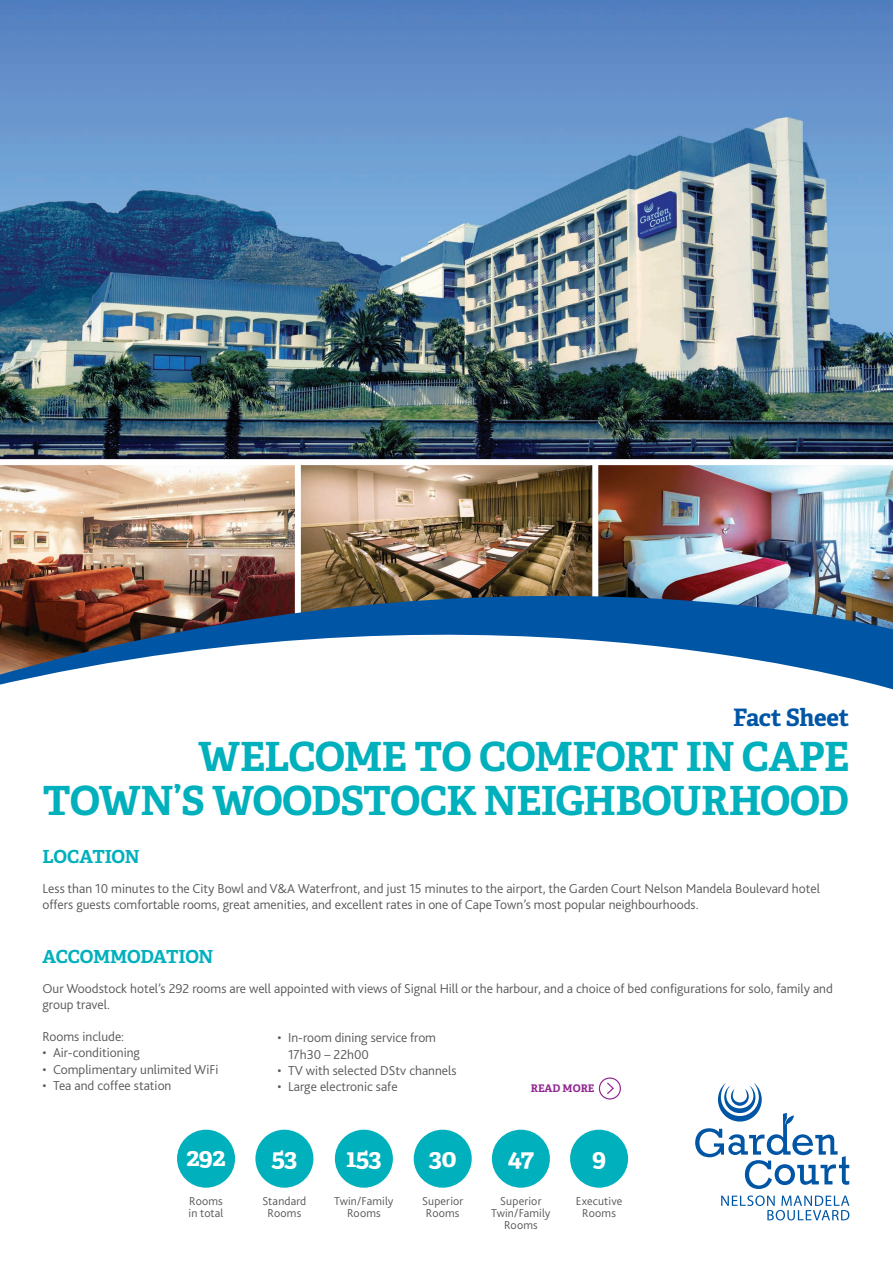
<style>
.page{position:relative;width:893px;height:1263px;background:#fff}
.page>*{position:absolute;margin:0;border:0;box-sizing:border-box;transform-origin:0 0}
.t1{font:700 40.2px/43.5px "Adelle";letter-spacing:-.02em;color:#00b0bc;text-align:right}
.t2{font:700 25.5px "Adelle";letter-spacing:-.045em;color:#fff}
.t3{font:700 24px "Adelle";letter-spacing:-.025em;color:#0155a5}
.t4{font:700 18px "Adelle";letter-spacing:-.025em;color:#00b0bc}
.t5{font:300 13.5px/16.2px "Bliss 2";color:#57585a}
.t6{font:300 12px/12px "Bliss 2";letter-spacing:.01em;color:#57585a;text-align:center}
.t7{font:700 10.5px "Adelle";color:#90268f}
</style>
<div class="page">
<img style="left:0;top:0;width:893px;height:459px">
<img style="left:0;top:465px;width:295px;height:60px">
<img style="left:301px;top:465px;width:291px;height:60px">
<img style="left:598px;top:465px;width:295px;height:60px">
<img style="left:0;top:525px;width:893px;height:41px">
<img style="left:0;top:566px;width:893px;height:124px">
<div style="left:599px;top:1077px;width:22px;height:22px;border:1px solid #90268f;border-radius:50%"></div>
<svg style="left:607px;top:1082px;width:7px;height:12px"></svg>
<svg style="left:695px;top:1083px;width:154px;height:106px"></svg>
<svg style="left:721px;top:1195px;width:128px;height:25px"></svg>
<div style="left:177px;top:1130px;width:58px;height:58px;background:#00b0bc;border-radius:50%"></div>
<div style="left:255px;top:1130px;width:58px;height:58px;background:#00b0bc;border-radius:50%"></div>
<div style="left:335px;top:1130px;width:58px;height:58px;background:#00b0bc;border-radius:50%"></div>
<div style="left:414px;top:1130px;width:58px;height:58px;background:#00b0bc;border-radius:50%"></div>
<div style="left:492px;top:1130px;width:58px;height:58px;background:#00b0bc;border-radius:50%"></div>
<div style="left:570px;top:1130px;width:58px;height:58px;background:#00b0bc;border-radius:50%"></div>
<h3 class="t3" style="left:733px;top:702px;width:118px">Fact Sheet</h3>
<h1 class="t1" style="left:43px;top:735px;width:808px">WELCOME TO COMFORT IN CAPE<br>TOWN’S WOODSTOCK NEIGHBOURHOOD</h1>
<h3 class="t4" style="left:43px;top:845px;width:99px">LOCATION</h3>
<p class="t5" style="left:43px;top:880px;width:779px">Less than 10 minutes to the City Bowl and V&amp;A Waterfront, and just 15 minutes to the airport, the Garden Court Nelson Mandela Boulevard hotel offers guests comfortable rooms, great amenities, and excellent rates in one of Cape Town’s most popular neighbourhoods.</p>
<h3 class="t4" style="left:43px;top:945px;width:172px">ACCOMMODATION</h3>
<p class="t5" style="left:43px;top:980px;width:792px">Our Woodstock hotel’s 292 rooms are well appointed with views of Signal Hill or the harbour, and a choice of bed configurations for solo, family and group travel.</p>
<p class="t5" style="left:43px;top:1028px;width:83px">Rooms include:</p>
<p class="t5" style="left:43px;top:1044px;width:99px">• Air-conditioning</p>
<p class="t5" style="left:43px;top:1061px;width:177px">• Complimentary unlimited WiFi</p>
<p class="t5" style="left:43px;top:1077px;width:130px">• Tea and coffee station</p>
<p class="t5" style="left:288px;top:1029px;width:150px;text-indent:-11px">• In-room dining service from<br>17h30 – 22h00</p>
<p class="t5" style="left:278px;top:1062px;width:180px">• TV with selected DStv channels</p>
<p class="t5" style="left:278px;top:1078px;width:122px">• Large electronic safe</p>
<p class="t7" style="left:531px;top:1081px;width:65px">READ MORE</p>
<h2 class="t2" style="left:186px;top:1140px;width:41px">292</h2>
<h2 class="t2" style="left:271px;top:1142px;width:27px">53</h2>
<h2 class="t2" style="left:346px;top:1142px;width:37px">153</h2>
<h2 class="t2" style="left:429px;top:1142px;width:30px">30</h2>
<h2 class="t2" style="left:508px;top:1142px;width:27px">47</h2>
<h2 class="t2" style="left:592px;top:1142px;width:16px">9</h2>
<p class="t6" style="left:262px;top:1195px;width:45px">Standard<br>Rooms</p>
<p class="t6" style="left:334px;top:1195px;width:61px">Twin/Family<br>Rooms</p>
<p class="t6" style="left:422px;top:1195px;width:43px">Superior<br>Rooms</p>
<p class="t6" style="left:491px;top:1195px;width:61px">Superior<br>Twin/Family<br>Rooms</p>
<p class="t6" style="left:576px;top:1195px;width:48px">Executive<br>Rooms</p>
<p class="t6" style="left:189px;top:1195px;width:36px;text-align:left">Rooms in total</p>
</div>
